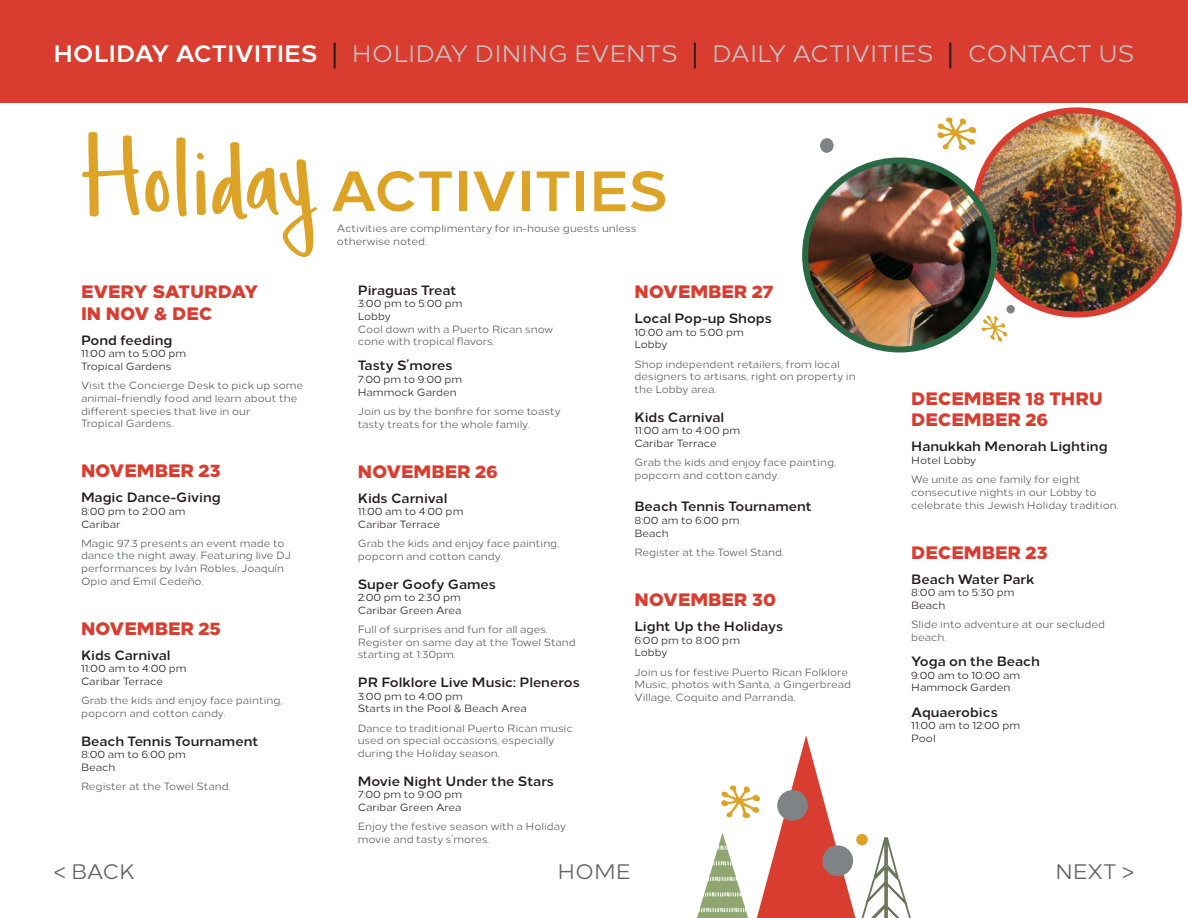
<style>
.page{position:relative;width:1188px;height:918px;background:#fff}
.page>*{position:absolute;margin:0;border:0;box-sizing:border-box;transform-origin:0 0}
.t1{font:161.25px "Simple Joys 2.0";color:#dca326}
.t2{font:700 56.4px "Loew Two Zero";color:#dca326}
.t3{font:28.5px "Loew Two Zero";color:#231f20}
.t4{font:23.7px "Loew Two Zero";color:#c5c2c3}
.t5{font:700 23.7px "Loew Two Zero";color:#fff}
.t6{font:21px "Loew Two Zero";color:#636366}
.t7{font:800 18px/21.6px "Loew Two Zero";color:#d93d30}
.t8{font:700 13.5px "Loew Two Zero";color:#231f20}
.t9{font:10.5px/12.6px "Loew Two Zero";color:#57585a}
.t10{font:10.5px "Loew Two Zero";color:#231f20}
</style>
<div class="page">
<div style="left:0;top:0;width:1188px;height:103px;background:#d93d30"></div>
<svg style="left:697px;top:735px;width:214px;height:183px"></svg>
<div style="left:856px;top:834px;width:12px;height:11px;background:#dca326;border-radius:50%"></div>
<div style="left:777px;top:790px;width:31px;height:31px;background:#808385;border-radius:50%"></div>
<div style="left:822px;top:845px;width:31px;height:31px;background:#808385;border-radius:50%"></div>
<img style="left:960px;top:107px;width:222px;height:216px">
<img style="left:805px;top:160px;width:189px;height:190px;border-radius:94px">
<div style="left:802px;top:158px;width:195px;height:194px;border:6px solid #286943;border-radius:50%"></div>
<svg style="left:937px;top:117px;width:39px;height:33px"></svg>
<svg style="left:981px;top:315px;width:26px;height:27px"></svg>
<div style="left:820px;top:138px;width:14px;height:15px;background:#808385;border-radius:50%"></div>
<div style="left:1006px;top:305px;width:9px;height:9px;background:#808385;border-radius:50%"></div>
<p class="t5" style="left:53px;top:35px;width:266px">HOLIDAY ACTIVITIES</p>
<p class="t3" style="left:330px;top:32px;width:10px">|</p>
<p class="t4" style="left:352px;top:35px;width:327px">HOLIDAY DINING EVENTS</p>
<p class="t3" style="left:691px;top:32px;width:10px">|</p>
<p class="t4" style="left:712px;top:35px;width:223px">DAILY ACTIVITIES</p>
<p class="t3" style="left:946px;top:32px;width:10px">|</p>
<p class="t4" style="left:968px;top:35px;width:168px">CONTACT US</p>
<p class="t1" style="left:82px;top:109px;width:234px">Holiday</p>
<p class="t7" style="left:81px;top:279px;width:179px">EVERY SATURDAY<br>IN NOV &amp; DEC</p>
<p class="t8" style="left:81px;top:329px;width:93px">Pond feeding</p>
<p class="t10" style="left:81px;top:345px;width:107px">11:00 am to 5:00 pm</p>
<p class="t10" style="left:81px;top:358px;width:92px">Tropical Gardens</p>
<p class="t9" style="left:81px;top:378px;width:224px">Visit the Concierge Desk to pick up some animal-friendly food and learn about the different species that live in our<br>Tropical Gardens.</p>
<p class="t7" style="left:81px;top:458px;width:141px">NOVEMBER 23</p>
<p class="t8" style="left:81px;top:487px;width:141px">Magic Dance-Giving</p>
<p class="t10" style="left:81px;top:503px;width:106px">8:00 pm to 2:00 am</p>
<p class="t10" style="left:81px;top:516px;width:41px">Caribar</p>
<p class="t9" style="left:81px;top:536px;width:212px">Magic 97.3 presents an event made to dance the night away. Featuring live DJ performances by Iván Robles, JoaquÍn Opio and Emil Cedeño.</p>
<p class="t7" style="left:81px;top:616px;width:141px">NOVEMBER 25</p>
<p class="t8" style="left:81px;top:644px;width:91px">Kids Carnival</p>
<p class="t10" style="left:81px;top:660px;width:107px">11:00 am to 4:00 pm</p>
<p class="t10" style="left:81px;top:673px;width:84px">Caribar Terrace</p>
<p class="t9" style="left:81px;top:693px;width:203px">Grab the kids and enjoy face painting, popcorn and cotton candy.</p>
<p class="t8" style="left:81px;top:730px;width:179px">Beach Tennis Tournament</p>
<p class="t10" style="left:81px;top:746px;width:106px">8:00 am to 6:00 pm</p>
<p class="t10" style="left:81px;top:759px;width:36px">Beach</p>
<p class="t9" style="left:81px;top:779px;width:151px">Register at the Towel Stand.</p>
<p class="t2" style="left:330px;top:145px;width:339px">ACTIVITIES</p>
<p class="t9" style="left:337px;top:221px;width:301px">Activities are complimentary for in-house guests unless otherwise noted.</p>
<p class="t8" style="left:358px;top:279px;width:100px">Piraguas Treat</p>
<p class="t10" style="left:358px;top:296px;width:106px">3:00 pm to 5:00 pm</p>
<p class="t10" style="left:358px;top:308px;width:34px">Lobby</p>
<p class="t9" style="left:358px;top:322px;width:197px">Cool down with a Puerto Rican snow cone with tropical flavors.</p>
<p class="t8" style="left:358px;top:355px;width:96px">Tasty S’mores</p>
<p class="t10" style="left:358px;top:371px;width:106px">7:00 pm to 9:00 pm</p>
<p class="t10" style="left:358px;top:384px;width:101px">Hammock Garden</p>
<p class="t9" style="left:358px;top:404px;width:204px">Join us by the bonfire for some toasty tasty treats for the whole family.</p>
<p class="t7" style="left:358px;top:459px;width:141px">NOVEMBER 26</p>
<p class="t8" style="left:358px;top:487px;width:91px">Kids Carnival</p>
<p class="t10" style="left:358px;top:503px;width:107px">11:00 am to 4:00 pm</p>
<p class="t10" style="left:358px;top:516px;width:84px">Caribar Terrace</p>
<p class="t9" style="left:358px;top:536px;width:203px">Grab the kids and enjoy face painting, popcorn and cotton candy.</p>
<p class="t8" style="left:358px;top:573px;width:140px">Super Goofy Games</p>
<p class="t10" style="left:358px;top:589px;width:105px">2:00 pm to 2:30 pm</p>
<p class="t10" style="left:358px;top:602px;width:105px">Caribar Green Area</p>
<p class="t9" style="left:358px;top:622px;width:220px">Full of surprises and fun for all ages.<br>Register on same day at the Towel Stand starting at 1:30pm.</p>
<p class="t8" style="left:358px;top:672px;width:224px">PR Folklore Live Music: Pleneros</p>
<p class="t10" style="left:358px;top:688px;width:107px">3:00 pm to 4:00 pm</p>
<p class="t10" style="left:358px;top:701px;width:171px">Starts in the Pool &amp; Beach Area</p>
<p class="t9" style="left:358px;top:721px;width:217px">Dance to traditional Puerto Rican music used on special occasions, especially during the Holiday season.</p>
<p class="t8" style="left:358px;top:770px;width:198px">Movie Night Under the Stars</p>
<p class="t10" style="left:358px;top:786px;width:106px">7:00 pm to 9:00 pm</p>
<p class="t10" style="left:358px;top:799px;width:105px">Caribar Green Area</p>
<p class="t9" style="left:358px;top:819px;width:210px">Enjoy the festive season with a Holiday movie and tasty s’mores.</p>
<p class="t7" style="left:634px;top:279px;width:140px">NOVEMBER 27</p>
<p class="t8" style="left:634px;top:307px;width:139px">Local Pop-up Shops</p>
<p class="t10" style="left:634px;top:324px;width:111px">10:00 am to 5:00 pm</p>
<p class="t10" style="left:634px;top:336px;width:34px">Lobby</p>
<p class="t9" style="left:634px;top:357px;width:223px">Shop independent retailers, from local designers to artisans, right on property in the Lobby area.</p>
<p class="t8" style="left:634px;top:406px;width:91px">Kids Carnival</p>
<p class="t10" style="left:634px;top:422px;width:107px">11:00 am to 4:00 pm</p>
<p class="t10" style="left:634px;top:435px;width:84px">Caribar Terrace</p>
<p class="t9" style="left:634px;top:455px;width:203px">Grab the kids and enjoy face painting, popcorn and cotton candy.</p>
<p class="t8" style="left:634px;top:496px;width:179px">Beach Tennis Tournament</p>
<p class="t10" style="left:634px;top:512px;width:106px">8:00 am to 6:00 pm</p>
<p class="t10" style="left:634px;top:525px;width:36px">Beach</p>
<p class="t9" style="left:634px;top:545px;width:151px">Register at the Towel Stand.</p>
<p class="t7" style="left:634px;top:587px;width:143px">NOVEMBER 30</p>
<p class="t8" style="left:634px;top:615px;width:150px">Light Up the Holidays</p>
<p class="t10" style="left:634px;top:632px;width:107px">6:00 pm to 8:00 pm</p>
<p class="t10" style="left:634px;top:644px;width:34px">Lobby</p>
<p class="t9" style="left:634px;top:665px;width:218px">Join us for festive Puerto Rican Folklore<br>Music, photos with Santa, a Gingerbread<br>Village, Coquito and Parranda.</p>
<p class="t7" style="left:911px;top:386px;width:193px">DECEMBER 18 THRU<br>DECEMBER 26</p>
<p class="t8" style="left:911px;top:436px;width:198px">Hanukkah Menorah Lighting</p>
<p class="t10" style="left:911px;top:452px;width:66px">Hotel Lobby</p>
<p class="t9" style="left:911px;top:472px;width:209px">We unite as one family for eight consecutive nights in our Lobby to celebrate this Jewish Holiday tradition.</p>
<p class="t7" style="left:911px;top:540px;width:138px">DECEMBER 23</p>
<p class="t8" style="left:911px;top:568px;width:125px">Beach Water Park</p>
<p class="t10" style="left:911px;top:584px;width:105px">8:00 am to 5:30 pm</p>
<p class="t10" style="left:911px;top:597px;width:36px">Beach</p>
<p class="t9" style="left:911px;top:617px;width:195px">Slide into adventure at our secluded beach.</p>
<p class="t8" style="left:911px;top:650px;width:130px">Yoga on the Beach</p>
<p class="t10" style="left:911px;top:667px;width:110px">9:00 am to 10:00 am</p>
<p class="t10" style="left:911px;top:679px;width:101px">Hammock Garden</p>
<p class="t8" style="left:911px;top:701px;width:88px">Aquaerobics</p>
<p class="t10" style="left:911px;top:717px;width:110px">11:00 am to 12:00 pm</p>
<p class="t10" style="left:911px;top:730px;width:26px">Pool</p>
<p class="t6" style="left:54px;top:855px;width:83px">&lt; BACK</p>
<p class="t6" style="left:1056px;top:855px;width:80px">NEXT &gt;</p>
<p class="t6" style="left:557px;top:855px;width:75px">HOME</p>
</div>
